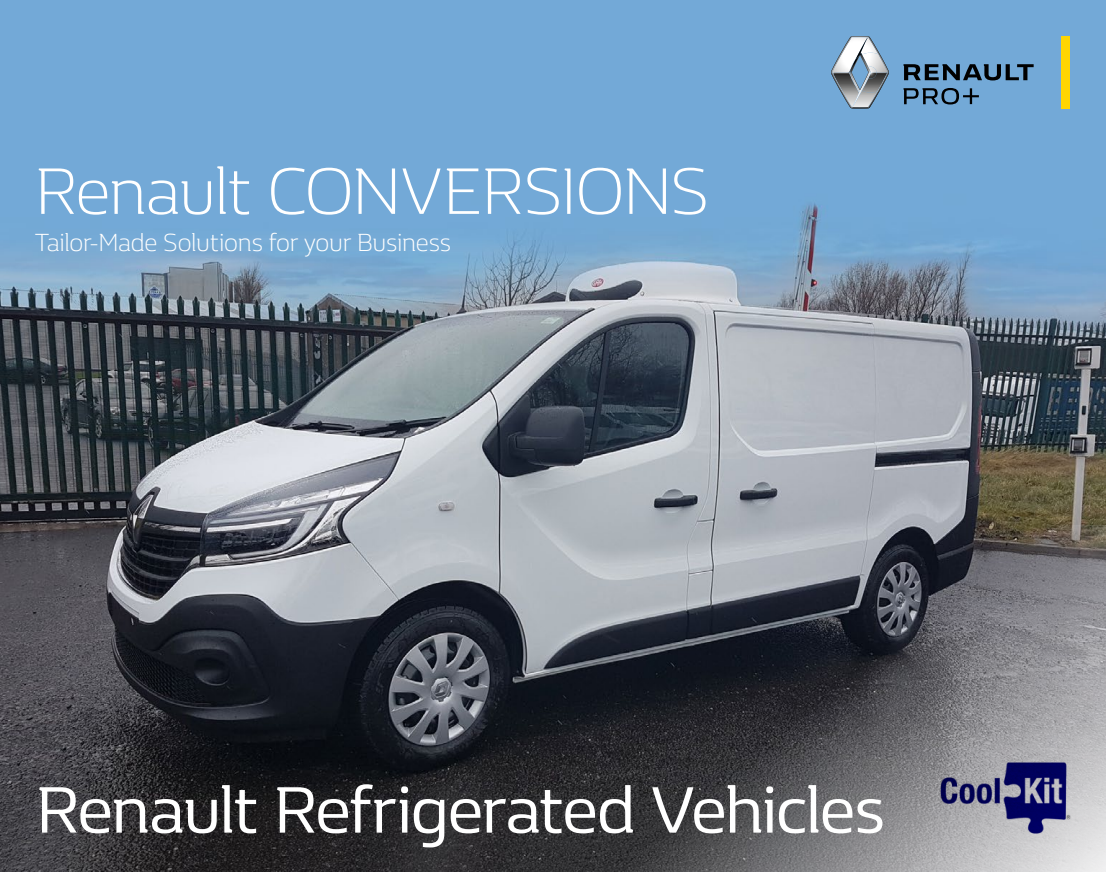
<style>
.page{position:relative;width:1106px;height:872px;background:#fff}
.page>*{position:absolute;margin:0;border:0;box-sizing:border-box;transform-origin:0 0}
.t1{font:67.5px "Renault Life";letter-spacing:-.02em;color:#fff}
.t2{font:300 67.5px "Renault Life";letter-spacing:-.025em;color:#fff}
.t3{font:300 25.5px "Renault Life";letter-spacing:-.015em;color:#fff}
</style>
<div class="page">
<img style="left:0;top:0;width:1106px;height:872px">
<svg style="left:569px;top:526px;width:537px;height:346px;background:#64656b"></svg>
<svg style="left:903px;top:64px;width:130px;height:16px;background:#3d5972"></svg>
<div style="left:1061px;top:36px;width:8px;height:72px;background:#ffd500"></div>
<svg style="left:831px;top:36px;width:58px;height:72px"></svg>
<svg style="left:903px;top:88px;width:75px;height:16px"></svg>
<img style="left:936px;top:754px;width:134px;height:84px">
<h1 class="t2" style="left:35px;top:146px;width:676px">Renault CONVERSIONS</h1>
<p class="t3" style="left:35px;top:225px;width:418px">Tailor-Made Solutions for your Business</p>
<h1 class="t1" style="left:36px;top:764px;width:850px">Renault Refrigerated Vehicles</h1>
</div>
